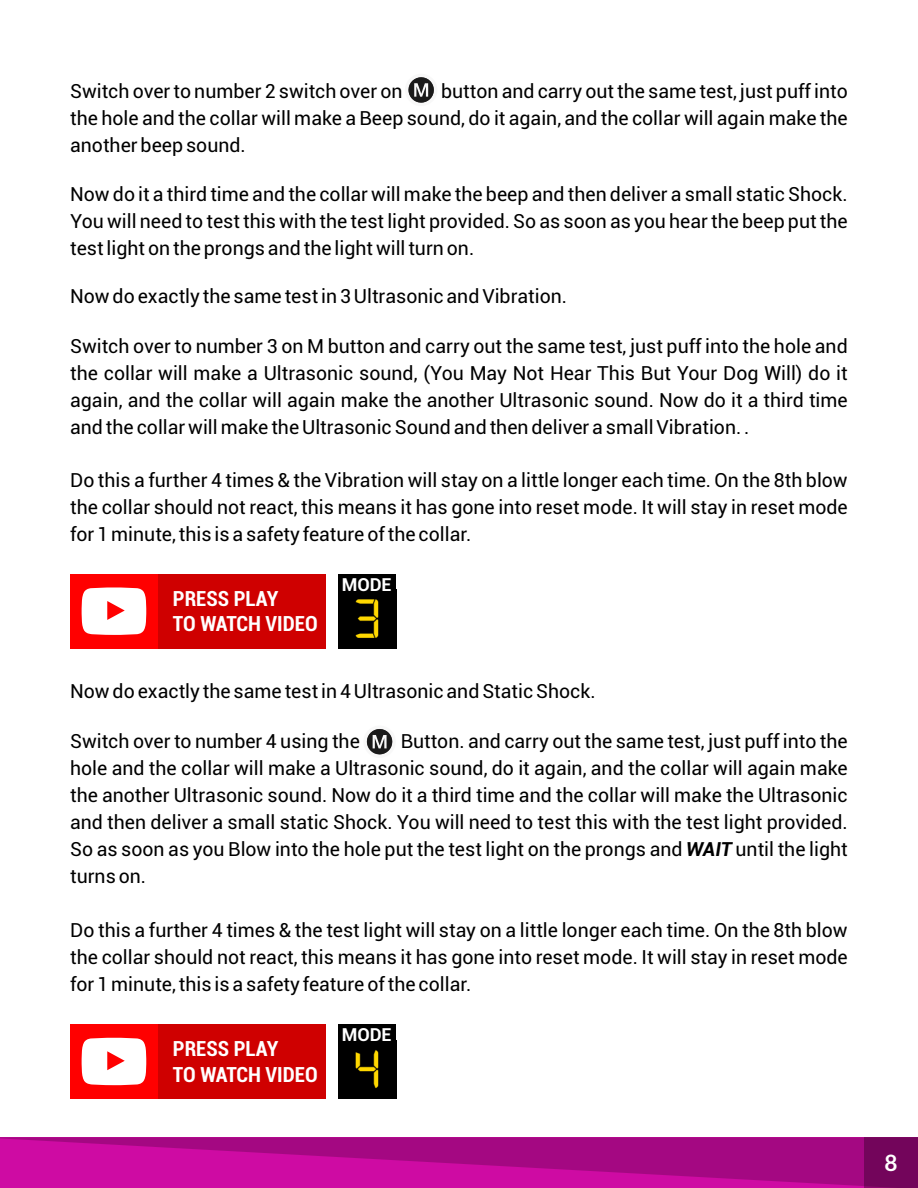
<style>
.page{position:relative;width:918px;height:1188px;background:#fff}
.page>*{position:absolute;margin:0;border:0;box-sizing:border-box;transform-origin:0 0}
.t1{font:700 22.5px "Lato";color:#fff}
.t2{font:700 condensed 21px/25.2px "Roboto";color:#fff}
.t3{font:19.5px/27px "Roboto";color:#000;text-align:justify}
.t4{font:700 18px "Roboto";color:#fff}
.s1{font-weight:700;font-style:italic}
</style>
<div class="page">
<svg style="left:0;top:1137px;width:864px;height:51px;background:#b90992"></svg>
<div style="left:864px;top:1137px;width:54px;height:51px;background:#73055b"></div>
<svg style="left:408px;top:77px;width:26px;height:26px"></svg>
<svg style="left:366px;top:728px;width:27px;height:27px"></svg>
<div style="left:158px;top:574px;width:168px;height:74px;background:#cf0000"></div>
<div style="left:70px;top:574px;width:88px;height:74px;background:#f00"></div>
<svg style="left:82px;top:587px;width:64px;height:48px;background:#ffe2e2"></svg>
<div style="left:158px;top:1024px;width:168px;height:75px;background:#cf0000"></div>
<div style="left:70px;top:1024px;width:88px;height:75px;background:#f00"></div>
<svg style="left:82px;top:1038px;width:64px;height:47px;background:#ffe6e6"></svg>
<img style="left:338px;top:594px;width:58px;height:54px">
<div style="left:338px;top:574px;width:58px;height:20px;background:#000"></div>
<div style="left:338px;top:1024px;width:58px;height:20px;background:#000"></div>
<img style="left:338px;top:1044px;width:58px;height:55px">
<p class="t3" style="left:70px;top:80px;width:779px;text-indent:371px">button and carry out the same test, just puff into the hole and the collar will make a Beep sound, do it again, and the collar will again make the another beep sound.</p>
<p class="t3" style="left:70px;top:182px;width:779px">Now do it a third time and the collar will make the beep and then deliver a small static Shock.<br>You will need to test this with the test light provided. So as soon as you hear the beep put the test light on the prongs and the light will turn on.</p>
<p class="t3" style="left:70px;top:285px;width:498px">Now do exactly the same test in 3 Ultrasonic and Vibration.</p>
<p class="t3" style="left:70px;top:334px;width:779px">Switch over to number 3 on M button and carry out the same test, just puff into the hole and the collar will make a Ultrasonic sound, (You May Not Hear This But Your Dog Will) do it again, and the collar will again make the another Ultrasonic sound. Now do it a third time and the collar will make the Ultrasonic Sound and then deliver a small Vibration. .</p>
<p class="t3" style="left:70px;top:469px;width:779px">Do this a further 4 times &amp; the Vibration will stay on a little longer each time. On the 8th blow the collar should not react, this means it has gone into reset mode. It will stay in reset mode for 1 minute, this is a safety feature of the collar.</p>
<p class="t3" style="left:70px;top:80px;width:334px">Switch over to number 2 switch over on</p>
<p class="t2" style="left:173px;top:588px;width:146px">PRESS PLAY<br>TO WATCH VIDEO</p>
<p class="t4" style="left:342px;top:578px;width:51px">MODE</p>
<p class="t3" style="left:70px;top:680px;width:527px">Now do exactly the same test in 4 Ultrasonic and Static Shock.</p>
<p class="t3" style="left:70px;top:730px;width:291px">Switch over to number 4 using the</p>
<p class="t3" style="left:70px;top:730px;width:779px;text-indent:331px">Button. and carry out the same test, just puff into the hole and the collar will make a Ultrasonic sound, do it again, and the collar will again make the another Ultrasonic sound. Now do it a third time and the collar will make the Ultrasonic and then deliver a small static Shock. You will need to test this with the test light provided.<br>So as soon as you Blow into the hole put the test light on the prongs and <span class="s1">WAIT</span> until the light turns on.</p>
<p class="t3" style="left:70px;top:919px;width:779px">Do this a further 4 times &amp; the test light will stay on a little longer each time. On the 8th blow the collar should not react, this means it has gone into reset mode. It will stay in reset mode for 1 minute, this is a safety feature of the collar.</p>
<p class="t2" style="left:173px;top:1038px;width:146px">PRESS PLAY<br>TO WATCH VIDEO</p>
<p class="t4" style="left:342px;top:1028px;width:51px">MODE</p>
<p class="t1" style="left:885px;top:1153px;width:15px">8</p>
</div>
